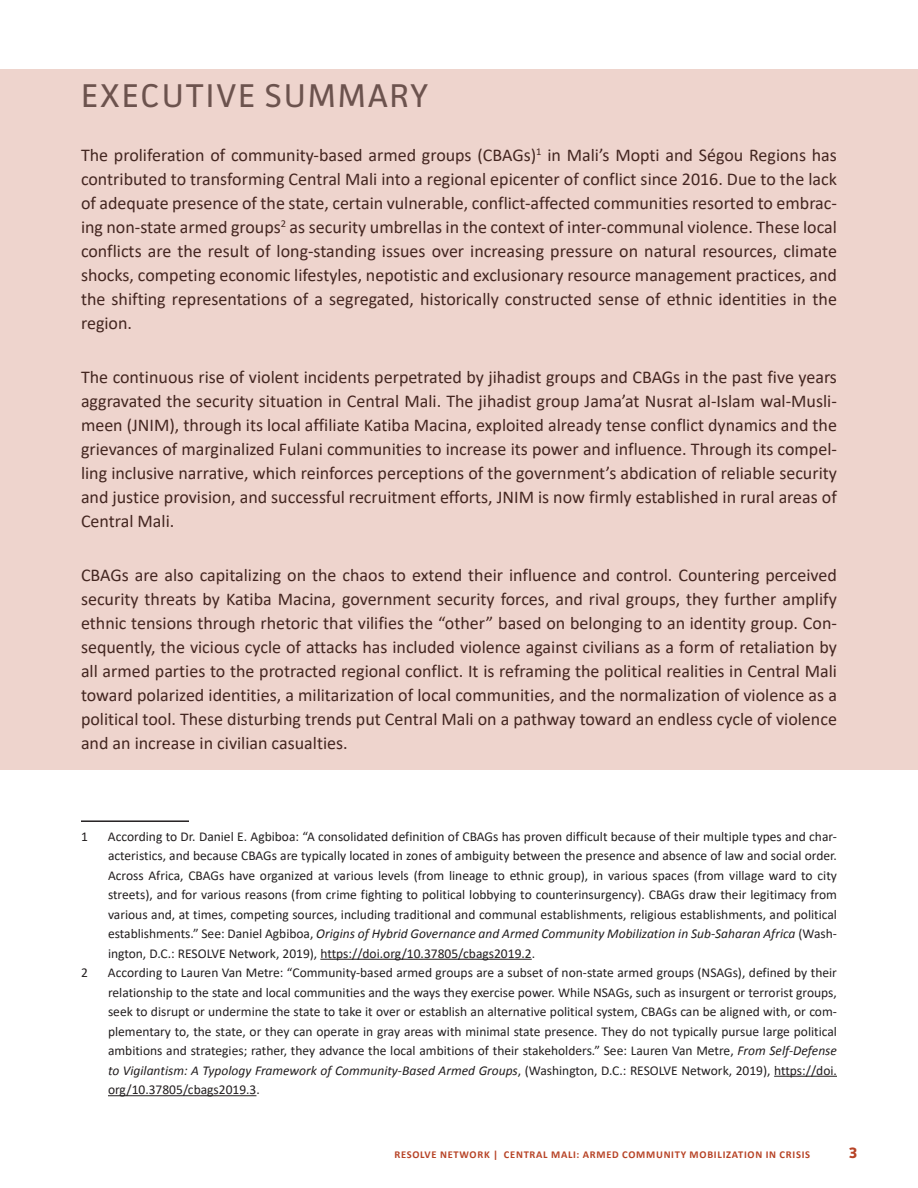
<style>
.page{position:relative;width:918px;height:1188px;background:#fff}
.page>*{position:absolute;margin:0;border:0;box-sizing:border-box;transform-origin:0 0}
.t1{font:33px "Facit";letter-spacing:.06em;color:#57585a}
.t2{font:18px/24px "Calibri";color:#231f20;text-align:justify}
.t3{font:700 15px "Facit";color:#b74326}
.t4{font:13.5px/19.5px "Calibri";color:#231f20;text-align:justify}
.t5{font:700 10.5px "Calibri";letter-spacing:.07em;color:#b74326}
.s1{font-style:italic}
</style>
<div class="page">
<hr style="left:81px;top:820px;width:108px;height:2px;background:#231f20">
<hr style="left:320px;top:959px;width:212px;height:1px;background:#231f20">
<hr style="left:774px;top:1076px;width:63px;height:1px;background:#231f20">
<hr style="left:108px;top:1095px;width:148px;height:1px;background:#231f20">
<div style="left:0;top:69px;width:918px;height:701px;background:#eed4cd"></div>
<h1 class="t1" style="left:81px;top:75px;width:349px">EXECUTIVE SUMMARY</h1>
<p class="t2" style="left:81px;top:145px;width:758px">The proliferation of community-based armed groups (CBAGs)<sup>1</sup> in Mali’s Mopti and Ségou Regions has contributed to transforming Central Mali into a regional epicenter of conflict since 2016. Due to the lack of adequate presence of the state, certain vulnerable, conflict-affected communities resorted to embrac&shy;ing non-state armed groups<sup>2</sup> as security umbrellas in the context of inter-communal violence. These local conflicts are the result of long-standing issues over increasing pressure on natural resources, climate shocks, competing economic lifestyles, nepotistic and exclusionary resource management practices, and the shifting representations of a segregated, historically constructed sense of ethnic identities in the region.</p>
<p class="t2" style="left:81px;top:367px;width:758px">The continuous rise of violent incidents perpetrated by jihadist groups and CBAGs in the past five years aggravated the security situation in Central Mali. The jihadist group Jama’at Nusrat al-Islam wal-Musli&shy;meen (JNIM), through its local affiliate Katiba Macina, exploited already tense conflict dynamics and the grievances of marginalized Fulani communities to increase its power and influence. Through its compel&shy;ling inclusive narrative, which reinforces perceptions of the government’s abdication of reliable security and justice provision, and successful recruitment efforts, JNIM is now firmly established in rural areas of Central Mali.</p>
<p class="t2" style="left:81px;top:565px;width:757px">CBAGs are also capitalizing on the chaos to extend their influence and control. Countering perceived security threats by Katiba Macina, government security forces, and rival groups, they further amplify ethnic tensions through rhetoric that vilifies the “other” based on belonging to an identity group. Con&shy;sequently, the vicious cycle of attacks has included violence against civilians as a form of retaliation by all armed parties to the protracted regional conflict. It is reframing the political realities in Central Mali toward polarized identities, a militarization of local communities, and the normalization of violence as a political tool. These disturbing trends put Central Mali on a pathway toward an endless cycle of violence and an increase in civilian casualties.</p>
<p class="t4" style="left:81px;top:828px;width:8px">1</p>
<p class="t4" style="left:108px;top:828px;width:731px">According to Dr. Daniel E. Agbiboa: “A consolidated definition of CBAGs has proven difficult because of their multiple types and char&shy;acteristics, and because CBAGs are typically located in zones of ambiguity between the presence and absence of law and social order.<br>Across Africa, CBAGs have organized at various levels (from lineage to ethnic group), in various spaces (from village ward to city streets), and for various reasons (from crime fighting to political lobbying to counterinsurgency). CBAGs draw their legitimacy from various and, at times, competing sources, including traditional and communal establishments, religious establishments, and political establishments.” See: Daniel Agbiboa, <span class="s1">Origins of Hybrid Governance and Armed Community Mobilization in Sub-Saharan Africa</span> (Wash&shy;ington, D.C.: RESOLVE Network, 2019), https://doi.org/10.37805/cbags2019.2.</p>
<p class="t4" style="left:81px;top:964px;width:8px">2</p>
<p class="t4" style="left:108px;top:964px;width:731px">According to Lauren Van Metre: “Community-based armed groups are a subset of non-state armed groups (NSAGs), defined by their relationship to the state and local communities and the ways they exercise power. While NSAGs, such as insurgent or terrorist groups, seek to disrupt or undermine the state to take it over or establish an alternative political system, CBAGs can be aligned with, or com&shy;plementary to, the state, or they can operate in gray areas with minimal state presence. They do not typically pursue large political ambitions and strategies; rather, they advance the local ambitions of their stakeholders.” See: Lauren Van Metre, <span class="s1">From Self-Defense to Vigilantism: A Typology Framework of Community-Based Armed Groups</span>, (Washington, D.C.: RESOLVE Network, 2019), https://doi. org/10.37805/cbags2019.3.</p>
<p class="t5" style="left:394px;top:1150px;width:417px">RESOLVE NETWORK | CENTRAL MALI: ARMED COMMUNITY MOBILIZATION IN CRISIS</p>
<p class="t3" style="left:849px;top:1143px;width:10px">3</p>
</div>
